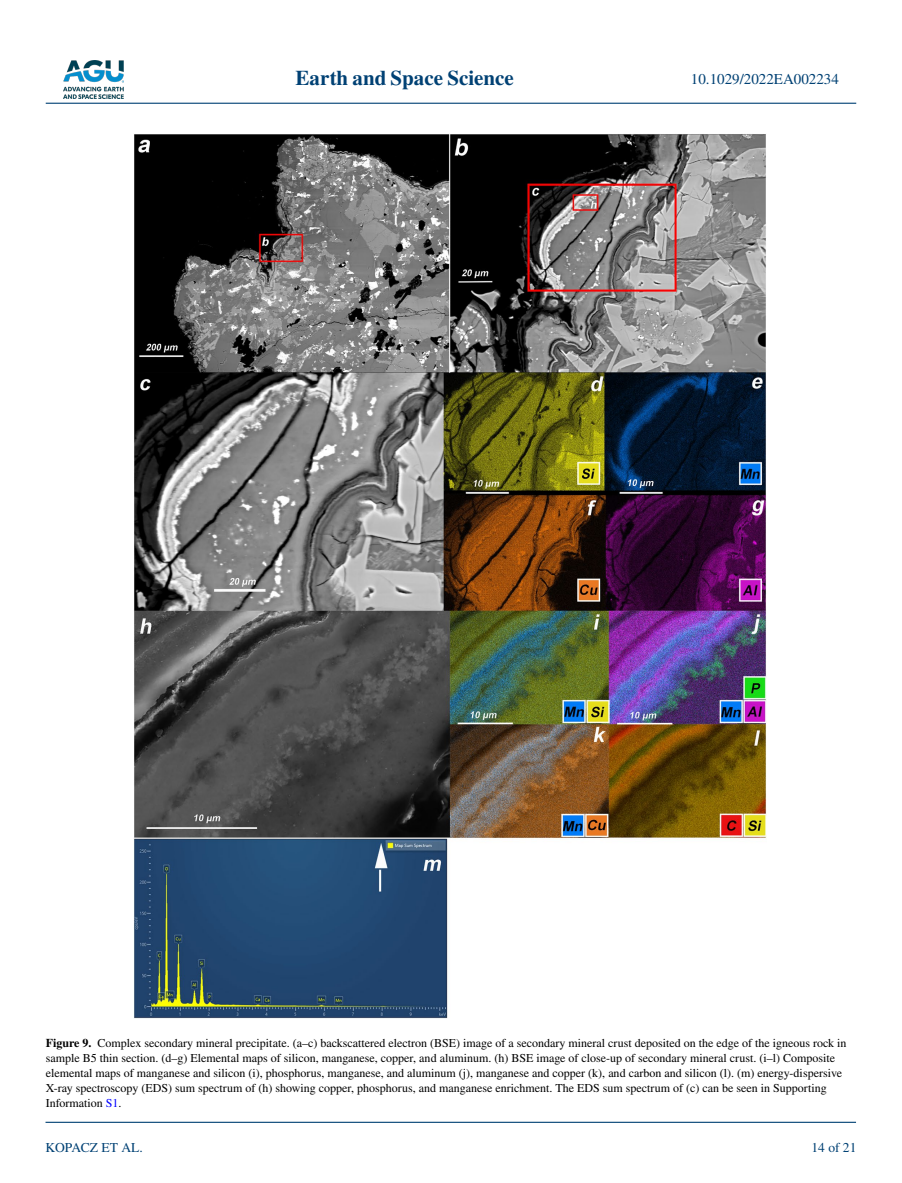
<style>
.page{position:relative;width:902px;height:1183px;background:#fff}
.page>*{position:absolute;margin:0;border:0;box-sizing:border-box;transform-origin:0 0}
.t1{font:700 21px "STIX";color:#004174}
.t2{font:15px "STIX";color:#004174}
.t3{font:13.5px "STIX";color:#004174}
.t4{font:12px/15px "STIX";color:#000}
.s1{font-weight:700}
.s2{color:#00f}
</style>
<div class="page">
<img style="left:63px;top:60px;width:60px;height:39px">
<hr style="left:46px;top:103px;width:810px;height:1px;background:#004174">
<hr style="left:45px;top:1121px;width:810px;height:1px;background:#004174">
<img style="left:134px;top:134px;width:632px;height:884px">
<h1 class="t1" style="left:295px;top:66px;width:220px">Earth and Space Science</h1>
<p class="t2" style="left:691px;top:69px;width:149px">10.1029/2022EA002234</p>
<p class="t4" style="left:46px;top:1036px;width:802px"><span class="s1">Figure 9.</span> Complex secondary mineral precipitate. (a–c) backscattered electron (BSE) image of a secondary mineral crust deposited on the edge of the igneous rock in sample B5 thin section. (d–g) Elemental maps of silicon, manganese, copper, and aluminum. (h) BSE image of close-up of secondary mineral crust. (i–l) Composite elemental maps of manganese and silicon (i), phosphorus, manganese, and aluminum (j), manganese and copper (k), and carbon and silicon (l). (m) energy-dispersive X-ray spectroscopy (EDS) sum spectrum of (h) showing copper, phosphorus, and manganese enrichment. The EDS sum spectrum of (c) can be seen in Supporting Information <span class="s2">S1</span>.</p>
<p class="t3" style="left:45px;top:1138px;width:99px">KOPACZ ET AL.</p>
<p class="t3" style="left:811px;top:1138px;width:46px">14 of 21</p>
</div>
